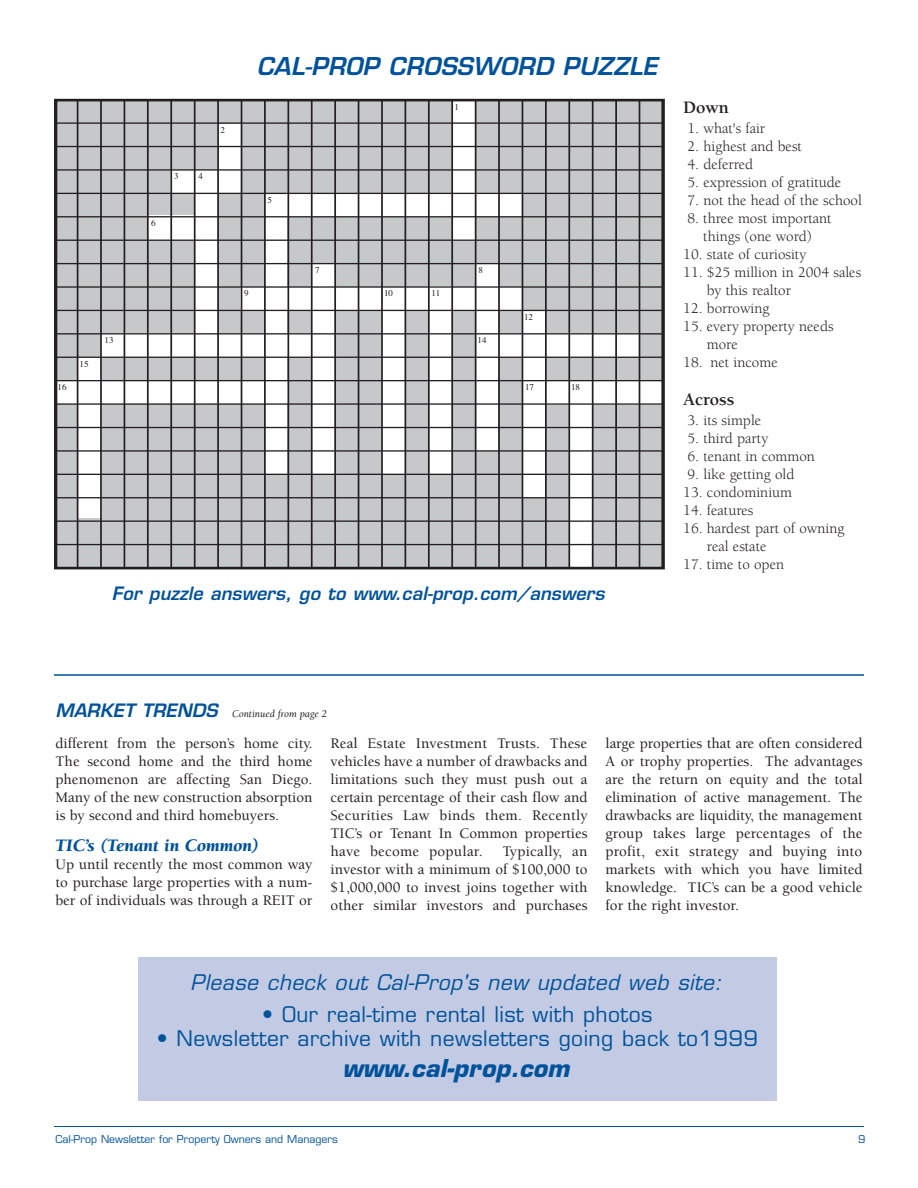
<style>
.page{position:relative;width:918px;height:1188px;background:#fff}
.page>*{position:absolute;margin:0;border:0;box-sizing:border-box;transform-origin:0 0}
.t1{font:italic 600 24px "Eurostile";letter-spacing:.005em;color:#01529a}
.t2{font:italic 700 24px "Eurostile";letter-spacing:.005em;color:#01529a}
.t3{font:21px "Eurostile";letter-spacing:.02em;color:#01529a}
.t4{font:italic 21px "Eurostile";letter-spacing:.02em;color:#01529a}
.t5{font:italic 600 18px "Eurostile";letter-spacing:.005em;color:#01529a}
.t6{font:italic 900 18px "Berkeley";color:#01529a}
.t7{font:700 18px "Berkeley";color:#231f20}
.t8{font:500 15px/18px "Berkeley";color:#231f20;text-align:justify}
.t9{font:15px/18px "Berkeley";color:#231f20}
.t10{font:10.5px "Eurostile";color:#01529a}
.t11{font:italic 10.5px "Berkeley";color:#231f20}
.t12{font:9px "Times";color:#231f20}
.s1{font-family:"Eurostile";font-weight:600;font-size:18px;color:#01529a}
</style>
<div class="page">
<hr style="left:54px;top:1126px;width:810px;height:1px;background:#01529a">
<svg style="left:58px;top:103px;width:603px;height:463px"></svg>
<div style="left:54px;top:99px;width:611px;height:471px;border:3px solid #231f20"></div>
<div style="left:138px;top:957px;width:638px;height:143px;background:#c3cbe4"></div>
<hr style="left:54px;top:674px;width:810px;height:2px;background:#01529a">
<p class="t12" style="left:174px;top:170px;width:6px">3</p>
<p class="t12" style="left:199px;top:170px;width:6px">4</p>
<h1 class="t1" style="left:257px;top:57px;width:402px">CAL-PROP CROSSWORD PUZZLE</h1>
<p class="t12" style="left:315px;top:264px;width:6px">7</p>
<p class="t12" style="left:479px;top:264px;width:6px">8</p>
<p class="t12" style="left:244px;top:287px;width:6px">9</p>
<p class="t12" style="left:384px;top:287px;width:10px">10</p>
<p class="t12" style="left:432px;top:287px;width:10px">11</p>
<p class="t12" style="left:524px;top:311px;width:10px">12</p>
<p class="t12" style="left:80px;top:358px;width:10px">15</p>
<p class="t12" style="left:105px;top:334px;width:10px">13</p>
<p class="t12" style="left:478px;top:334px;width:10px">14</p>
<p class="t12" style="left:58px;top:381px;width:10px">16</p>
<p class="t12" style="left:525px;top:381px;width:10px">17</p>
<p class="t12" style="left:571px;top:381px;width:10px">18</p>
<p class="t5" style="left:112px;top:587px;width:494px">For puzzle answers, go to www.cal-prop.com/answers</p>
<p class="t7" style="left:683px;top:101px;width:47px">Down</p>
<p class="t9" style="left:688px;top:120px;width:79px">1. what's fair</p>
<p class="t9" style="left:688px;top:138px;width:116px">2. highest and best</p>
<p class="t9" style="left:688px;top:156px;width:67px">4. deferred</p>
<p class="t9" style="left:688px;top:174px;width:155px">5. expression of gratitude</p>
<p class="t9" style="left:688px;top:192px;width:176px">7. not the head of the school</p>
<p class="t9" style="left:688px;top:210px;width:146px;text-align:center">8. three most important things (one word)</p>
<p class="t9" style="left:683px;top:246px;width:125px">10. state of curiosity</p>
<p class="t9" style="left:707px;top:264px;width:156px;text-indent:-24px">11. $25 million in 2004 sales by this realtor</p>
<p class="t9" style="left:683px;top:300px;width:88px">12. borrowing</p>
<p class="t9" style="left:707px;top:318px;width:128px;text-indent:-24px">15. every property needs more</p>
<p class="t9" style="left:683px;top:354px;width:96px">18. net income</p>
<p class="t7" style="left:683px;top:392px;width:53px">Across</p>
<p class="t9" style="left:688px;top:412px;width:75px">3. its simple</p>
<p class="t9" style="left:688px;top:430px;width:82px">5. third party</p>
<p class="t9" style="left:688px;top:448px;width:129px">6. tenant in common</p>
<p class="t9" style="left:688px;top:466px;width:108px">9. like getting old</p>
<p class="t9" style="left:683px;top:484px;width:110px">13. condominium</p>
<p class="t9" style="left:683px;top:502px;width:72px">14. features</p>
<p class="t9" style="left:707px;top:520px;width:139px;text-indent:-24px">16. hardest part of owning real estate</p>
<p class="t9" style="left:683px;top:556px;width:102px">17. time to open</p>
<p class="t11" style="left:56px;top:710px;width:273px"><span class="s1">MARKET TRENDS</span> Continued from page 2</p>
<p class="t8" style="left:56px;top:736px;width:259px">different from the person’s home city.<br>The second home and the third home phenomenon are affecting San Diego.<br>Many of the new construction absorption is by second and third homebuyers.</p>
<p class="t6" style="left:56px;top:838px;width:205px">TIC’s (Tenant in Common)</p>
<p class="t8" style="left:56px;top:856px;width:259px">Up until recently the most common way to purchase large properties with a num&shy;ber of individuals was through a REIT or</p>
<p class="t8" style="left:331px;top:736px;width:259px">Real Estate Investment Trusts. These vehicles have a number of drawbacks and limitations such they must push out a certain percentage of their cash flow and Securities Law binds them. Recently TIC’s or Tenant In Common properties have become popular.</p>
<p class="t8" style="left:331px;top:844px;width:259px;text-indent:172px">Typically, an investor with a minimum of $100,000 to $1,000,000 to invest joins together with other similar investors and purchases</p>
<p class="t8" style="left:605px;top:736px;width:259px">large properties that are often considered A or trophy properties. The advantages are the return on equity and the total elimination of active management. The drawbacks are liquidity, the management group takes large percentages of the profit, exit strategy and buying into markets with which you have limited knowledge. TIC’s can be a good vehicle for the right investor.</p>
<h2 class="t4" style="left:190px;top:975px;width:533px">Please check out Cal-Prop's new updated web site:</h2>
<h2 class="t3" style="left:262px;top:1006px;width:392px">• Our real-time rental list with photos</h2>
<h2 class="t3" style="left:157px;top:1030px;width:603px">• Newsletter archive with newsletters going back to1999</h2>
<h1 class="t2" style="left:343px;top:1059px;width:228px">www.cal-prop.com</h1>
<p class="t10" style="left:56px;top:1136px;width:284px">Cal-Prop Newsletter for Property Owners and Managers</p>
<p class="t10" style="left:858px;top:1136px;width:9px">9</p>
</div>
